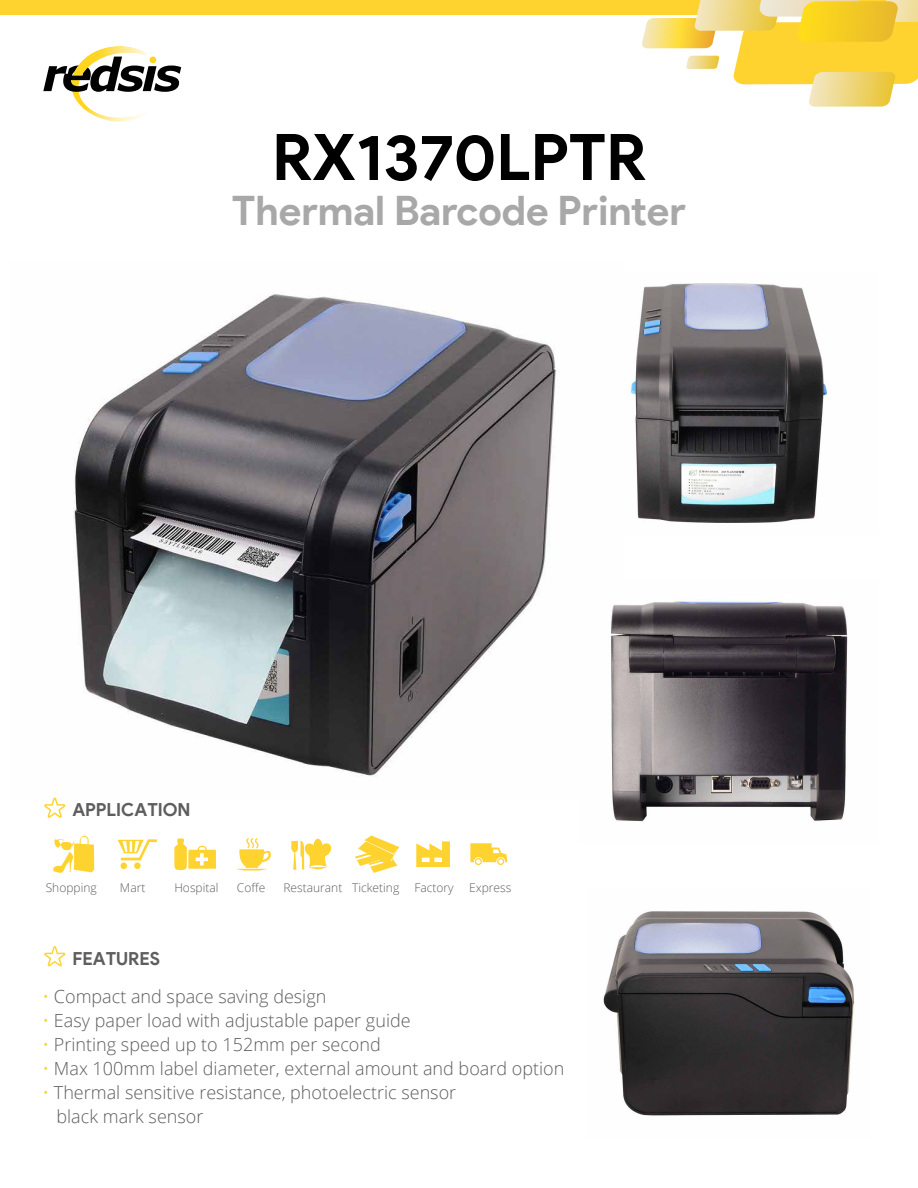
<style>
.page{position:relative;width:918px;height:1188px;background:#fff}
.page>*{position:absolute;margin:0;border:0;box-sizing:border-box;transform-origin:0 0}
.t1{font:700 64.2px "Product Sans";color:#000}
.t2{font:700 40.65px "Product Sans";color:#a8a8a8}
.t3{font:300 18px/24px "Open Sans";color:#5d5d5d}
.t4{font:700 18px "Product Sans";color:#5e5e5e}
.t5{font:300 12px "Open Sans";color:#5d5d5d}
.s1{color:#ffd32f}
</style>
<div class="page">
<div style="left:0;top:0;width:918px;height:15px;background:#ffd32f"></div>
<svg style="left:642px;top:0;width:276px;height:107px"></svg>
<img style="left:54px;top:294px;width:503px;height:504px">
<svg style="left:43px;top:46px;width:138px;height:76px"></svg>
<img style="left:603px;top:911px;width:252px;height:205px">
<img style="left:611px;top:599px;width:237px;height:223px">
<img style="left:627px;top:281px;width:202px;height:242px">
<svg style="left:44px;top:946px;width:21px;height:20px"></svg>
<svg style="left:44px;top:798px;width:21px;height:20px"></svg>
<svg style="left:53px;top:836px;width:41px;height:37px"></svg>
<svg style="left:174px;top:838px;width:42px;height:32px"></svg>
<svg style="left:236px;top:838px;width:35px;height:32px"></svg>
<svg style="left:291px;top:841px;width:41px;height:29px"></svg>
<svg style="left:355px;top:836px;width:44px;height:37px"></svg>
<div style="left:121px;top:862px;width:6px;height:7px;background:#ffd32f;border-radius:50%"></div>
<div style="left:134px;top:862px;width:7px;height:7px;background:#ffd32f;border-radius:50%"></div>
<svg style="left:118px;top:839px;width:39px;height:21px"></svg>
<svg style="left:416px;top:841px;width:34px;height:26px"></svg>
<svg style="left:470px;top:843px;width:37px;height:22px"></svg>
<h1 class="t1" style="left:272px;top:118px;width:375px">RX1370LPTR</h1>
<h2 class="t2" style="left:232px;top:186px;width:456px">Thermal Barcode Printer</h2>
<p class="t4" style="left:72px;top:799px;width:120px">APPLICATION</p>
<p class="t5" style="left:46px;top:880px;width:52px">Shopping</p>
<p class="t5" style="left:120px;top:880px;width:27px">Mart</p>
<p class="t5" style="left:174px;top:880px;width:46px">Hospital</p>
<p class="t5" style="left:237px;top:880px;width:30px">Coffe</p>
<p class="t5" style="left:283px;top:880px;width:117px">Restaurant Ticketing</p>
<p class="t5" style="left:414px;top:880px;width:41px">Factory</p>
<p class="t5" style="left:469px;top:880px;width:44px">Express</p>
<p class="t4" style="left:72px;top:948px;width:89px">FEATURES</p>
<p class="t3" style="left:42px;top:984px;width:285px"><span class="s1">•</span> Compact and space saving design</p>
<p class="t3" style="left:42px;top:1008px;width:370px"><span class="s1">•</span> Easy paper load with adjustable paper guide</p>
<p class="t3" style="left:42px;top:1032px;width:340px"><span class="s1">•</span> Printing speed up to 152mm per second</p>
<p class="t3" style="left:42px;top:1056px;width:523px"><span class="s1">•</span> Max 100mm label diameter, external amount and board option</p>
<p class="t3" style="left:57px;top:1080px;width:401px;text-indent:-14px"><span class="s1">•</span> Thermal sensitive resistance, photoelectric sensor black mark sensor</p>
</div>
